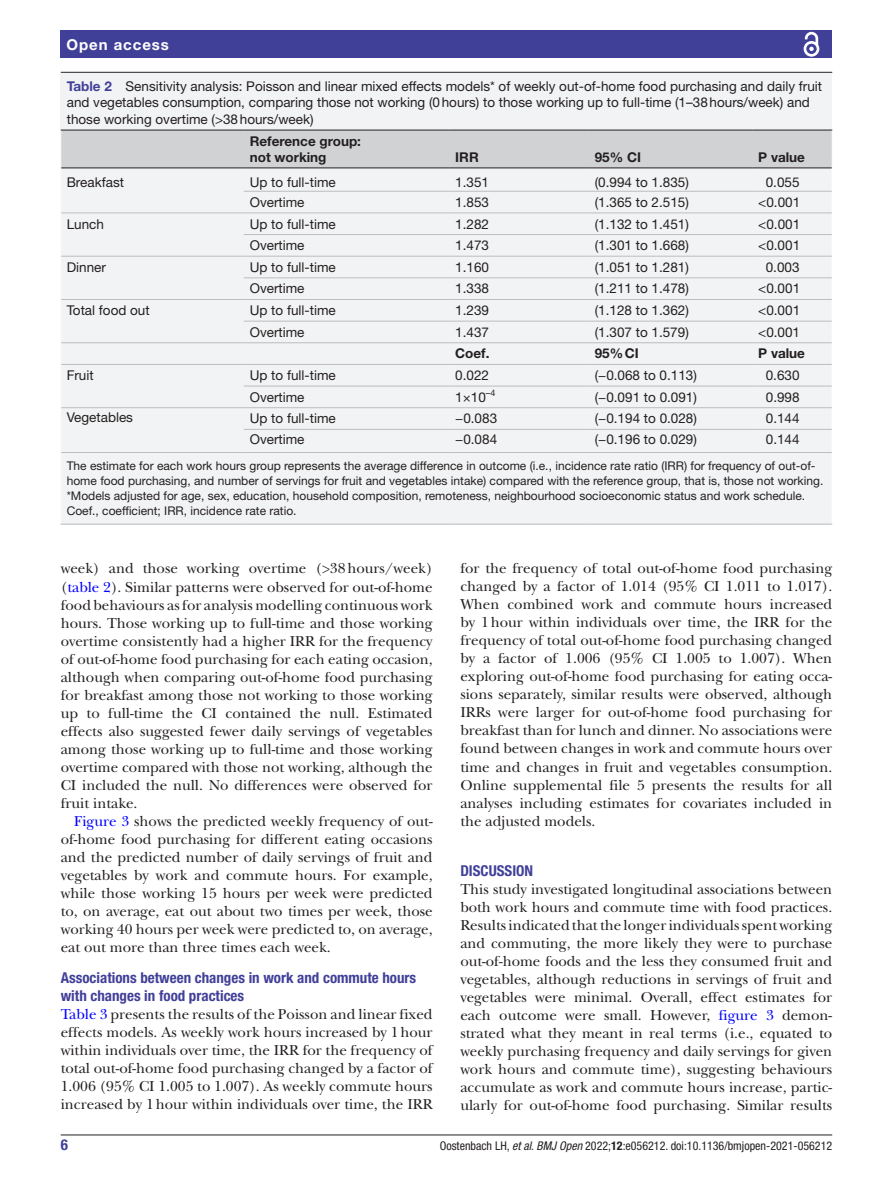
<style>
.page{position:relative;width:893px;height:1191px;background:#fff}
.page>*{position:absolute;margin:0;border:0;box-sizing:border-box;transform-origin:0 0}
.t1{font:15px/18px "New Baskerville";color:#231f20;text-align:justify}
.t2{font:700 condensed 15px/18px "Helvetica Neue LT Std";color:#414099}
.t3{font:700 15px "Helvetica Neue LT Std";letter-spacing:.065em;color:#fff}
.t4{font:13.5px/16.5px "Helvetica Neue LT Std";color:#231f20}
.t5{font:700 13.5px/16.2px "Helvetica Neue LT Std";color:#231f20}
.t6{font:12px/15px "Helvetica Neue LT Std";color:#231f20}
.t7{font:condensed 12px "Helvetica Neue LT Std";color:#231f20}
.t8{font:9px "Helvetica Neue LT Std";color:#231f20}
.s1{font-weight:700;color:#414099}
.s2{color:#00f}
.s3{font-style:italic}
.s4{font-weight:700}
</style>
<div class="page">
<hr style="left:61px;top:1134px;width:771px;height:1px;background:#231f20">
<div style="left:61px;top:31px;width:771px;height:27px;background:#414099"></div>
<svg style="left:803px;top:31px;width:17px;height:26px"></svg>
<div style="left:61px;top:73px;width:771px;height:451px;background:#f2f3f4"></div>
<hr style="left:61px;top:72px;width:771px;height:1px;background:#231f20">
<hr style="left:244px;top:452px;width:205px;height:1px;background:#bcbdc0">
<hr style="left:449px;top:452px;width:140px;height:1px;background:#bcbdc0">
<hr style="left:589px;top:452px;width:163px;height:1px;background:#bcbdc0">
<hr style="left:752px;top:452px;width:80px;height:1px;background:#bcbdc0">
<hr style="left:61px;top:452px;width:183px;height:1px;background:#bcbdc0">
<hr style="left:61px;top:524px;width:183px;height:1px;background:#bcbdc0">
<hr style="left:244px;top:524px;width:205px;height:1px;background:#bcbdc0">
<hr style="left:449px;top:524px;width:140px;height:1px;background:#bcbdc0">
<hr style="left:589px;top:524px;width:163px;height:1px;background:#bcbdc0">
<hr style="left:752px;top:524px;width:80px;height:1px;background:#bcbdc0">
<svg style="left:60px;top:130px;width:773px;height:300px"></svg>
<p class="t3" style="left:66px;top:35px;width:104px">Open access</p>
<p class="t4" style="left:67px;top:77px;width:757px"><span class="s1">Table 2</span> Sensitivity analysis: Poisson and linear mixed effects models* of weekly out-of-home food purchasing and daily fruit and vegetables consumption, comparing those not working (0hours) to those working up to full-time (1–38hours/week) and those working overtime (&gt;38hours/week)</p>
<p class="t5" style="left:250px;top:132px;width:113px">Reference group: not working</p>
<p class="t5" style="left:455px;top:149px;width:25px">IRR</p>
<p class="t5" style="left:595px;top:149px;width:48px">95% CI</p>
<p class="t5" style="left:758px;top:149px;width:48px">P value</p>
<p class="t4" style="left:67px;top:173px;width:59px">Breakfast</p>
<p class="t4" style="left:250px;top:173px;width:88px">Up to full-time</p>
<p class="t4" style="left:455px;top:173px;width:35px">1.351</p>
<p class="t4" style="left:595px;top:173px;width:96px">(0.994 to 1.835)</p>
<p class="t4" style="left:766px;top:173px;width:35px">0.055</p>
<p class="t4" style="left:250px;top:194px;width:56px">Overtime</p>
<p class="t4" style="left:455px;top:194px;width:35px">1.853</p>
<p class="t4" style="left:595px;top:194px;width:96px">(1.365 to 2.515)</p>
<p class="t4" style="left:758px;top:194px;width:43px">&lt;0.001</p>
<p class="t4" style="left:67px;top:215px;width:39px">Lunch</p>
<p class="t4" style="left:250px;top:215px;width:88px">Up to full-time</p>
<p class="t4" style="left:455px;top:215px;width:35px">1.282</p>
<p class="t4" style="left:595px;top:215px;width:96px">(1.132 to 1.451)</p>
<p class="t4" style="left:758px;top:215px;width:43px">&lt;0.001</p>
<p class="t4" style="left:250px;top:237px;width:56px">Overtime</p>
<p class="t4" style="left:455px;top:237px;width:35px">1.473</p>
<p class="t4" style="left:595px;top:237px;width:96px">(1.301 to 1.668)</p>
<p class="t4" style="left:758px;top:237px;width:43px">&lt;0.001</p>
<p class="t4" style="left:67px;top:259px;width:41px">Dinner</p>
<p class="t4" style="left:250px;top:259px;width:88px">Up to full-time</p>
<p class="t4" style="left:455px;top:259px;width:35px">1.160</p>
<p class="t4" style="left:595px;top:259px;width:96px">(1.051 to 1.281)</p>
<p class="t4" style="left:766px;top:259px;width:35px">0.003</p>
<p class="t4" style="left:250px;top:280px;width:56px">Overtime</p>
<p class="t4" style="left:455px;top:280px;width:35px">1.338</p>
<p class="t4" style="left:595px;top:280px;width:96px">(1.211 to 1.478)</p>
<p class="t4" style="left:758px;top:280px;width:43px">&lt;0.001</p>
<p class="t4" style="left:67px;top:302px;width:85px">Total food out</p>
<p class="t4" style="left:250px;top:302px;width:88px">Up to full-time</p>
<p class="t4" style="left:455px;top:302px;width:35px">1.239</p>
<p class="t4" style="left:595px;top:302px;width:96px">(1.128 to 1.362)</p>
<p class="t4" style="left:758px;top:302px;width:43px">&lt;0.001</p>
<p class="t4" style="left:250px;top:323px;width:56px">Overtime</p>
<p class="t4" style="left:455px;top:323px;width:35px">1.437</p>
<p class="t4" style="left:595px;top:323px;width:96px">(1.307 to 1.579)</p>
<p class="t4" style="left:758px;top:323px;width:43px">&lt;0.001</p>
<p class="t5" style="left:455px;top:345px;width:36px">Coef.</p>
<p class="t5" style="left:595px;top:345px;width:46px">95%CI</p>
<p class="t5" style="left:758px;top:345px;width:48px">P value</p>
<p class="t4" style="left:67px;top:367px;width:28px">Fruit</p>
<p class="t4" style="left:250px;top:367px;width:88px">Up to full-time</p>
<p class="t4" style="left:455px;top:367px;width:35px">0.022</p>
<p class="t4" style="left:595px;top:367px;width:104px">(−0.068 to 0.113)</p>
<p class="t4" style="left:766px;top:367px;width:35px">0.630</p>
<p class="t4" style="left:250px;top:388px;width:56px">Overtime</p>
<p class="t4" style="left:455px;top:388px;width:32px">1×10</p>
<p class="t8" style="left:486px;top:387px;width:11px">–4</p>
<p class="t4" style="left:595px;top:388px;width:104px">(−0.091 to 0.091)</p>
<p class="t4" style="left:766px;top:388px;width:35px">0.998</p>
<p class="t4" style="left:67px;top:408px;width:68px">Vegetables</p>
<p class="t4" style="left:250px;top:410px;width:88px">Up to full-time</p>
<p class="t4" style="left:455px;top:410px;width:43px">−0.083</p>
<p class="t4" style="left:595px;top:410px;width:104px">(−0.194 to 0.028)</p>
<p class="t4" style="left:766px;top:410px;width:35px">0.144</p>
<p class="t4" style="left:250px;top:430px;width:56px">Overtime</p>
<p class="t4" style="left:455px;top:430px;width:43px">−0.084</p>
<p class="t4" style="left:595px;top:430px;width:104px">(−0.196 to 0.029)</p>
<p class="t4" style="left:766px;top:430px;width:35px">0.144</p>
<p class="t6" style="left:67px;top:458px;width:758px">The estimate for each work hours group represents the average difference in outcome (i.e., incidence rate ratio (IRR) for frequency of out-of&shy;home food purchasing, and number of servings for fruit and vegetables intake) compared with the reference group, that is, those not working. *Models adjusted for age, sex, education, household composition, remoteness, neighbourhood socioeconomic status and work schedule.<br>Coef., coefficient; IRR, incidence rate ratio.</p>
<p class="t1" style="left:61px;top:559px;width:373px">week) and those working overtime (&gt;38hours/week) (<span class="s2">table 2</span>). Similar patterns were observed for out-of-home food behaviours as for analysis modelling continuous work hours. Those working up to full-time and those working overtime consistently had a higher IRR for the frequency of out-of-home food purchasing for each eating occasion, although when comparing out-of-home food purchasing for breakfast among those not working to those working up to full-time the CI contained the null. Estimated effects also suggested fewer daily servings of vegetables among those working up to full-time and those working overtime compared with those not working, although the CI included the null. No differences were observed for fruit intake.</p>
<p class="t1" style="left:61px;top:812px;width:373px;text-indent:14px"><span class="s2">Figure 3</span> shows the predicted weekly frequency of out&shy;of-home food purchasing for different eating occasions and the predicted number of daily servings of fruit and vegetables by work and commute hours. For example, while those working 15 hours per week were predicted to, on average, eat out about two times per week, those working 40 hours per week were predicted to, on average, eat out more than three times each week.</p>
<p class="t2" style="left:61px;top:968px;width:357px">Associations between changes in work and commute hours with changes in food practices</p>
<p class="t1" style="left:61px;top:1005px;width:373px"><span class="s2">Table 3</span> presents the results of the Poisson and linear fixed effects models. As weekly work hours increased by 1hour within individuals over time, the IRR for the frequency of total out-of-home food purchasing changed by a factor of 1.006 (95% CI 1.005 to 1.007). As weekly commute hours increased by 1hour within individuals over time, the IRR</p>
<p class="t1" style="left:460px;top:559px;width:373px">for the frequency of total out-of-home food purchasing changed by a factor of 1.014 (95% CI 1.011 to 1.017).<br>When combined work and commute hours increased by 1hour within individuals over time, the IRR for the frequency of total out-of-home food purchasing changed by a factor of 1.006 (95% CI 1.005 to 1.007). When exploring out-of-home food purchasing for eating occa&shy;sions separately, similar results were observed, although IRRs were larger for out-of-home food purchasing for breakfast than for lunch and dinner. No associations were found between changes in work and commute hours over time and changes in fruit and vegetables consumption.<br>Online supplemental file 5 presents the results for all analyses including estimates for covariates included in the adjusted models.</p>
<p class="t2" style="left:460px;top:861px;width:74px">DISCUSSION</p>
<p class="t1" style="left:460px;top:880px;width:373px">This study investigated longitudinal associations between both work hours and commute time with food practices.<br>Results indicated that the longer individuals spent working and commuting, the more likely they were to purchase out-of-home foods and the less they consumed fruit and vegetables, although reductions in servings of fruit and vegetables were minimal. Overall, effect estimates for each outcome were small. However, <span class="s2">figure 3</span> demon&shy;strated what they meant in real terms (i.e., equated to weekly purchasing frequency and daily servings for given work hours and commute time), suggesting behaviours accumulate as work and commute hours increase, partic&shy;ularly for out-of-home food purchasing. Similar results</p>
<p class="t2" style="left:61px;top:1135px;width:9px">6</p>
<p class="t7" style="left:440px;top:1138px;width:394px">Oostenbach LH, <span class="s3">et al</span>. <span class="s3">BMJ Open</span> 2022;<span class="s4">12</span>:e056212. doi:10.1136/bmjopen-2021-056212</p>
</div>
